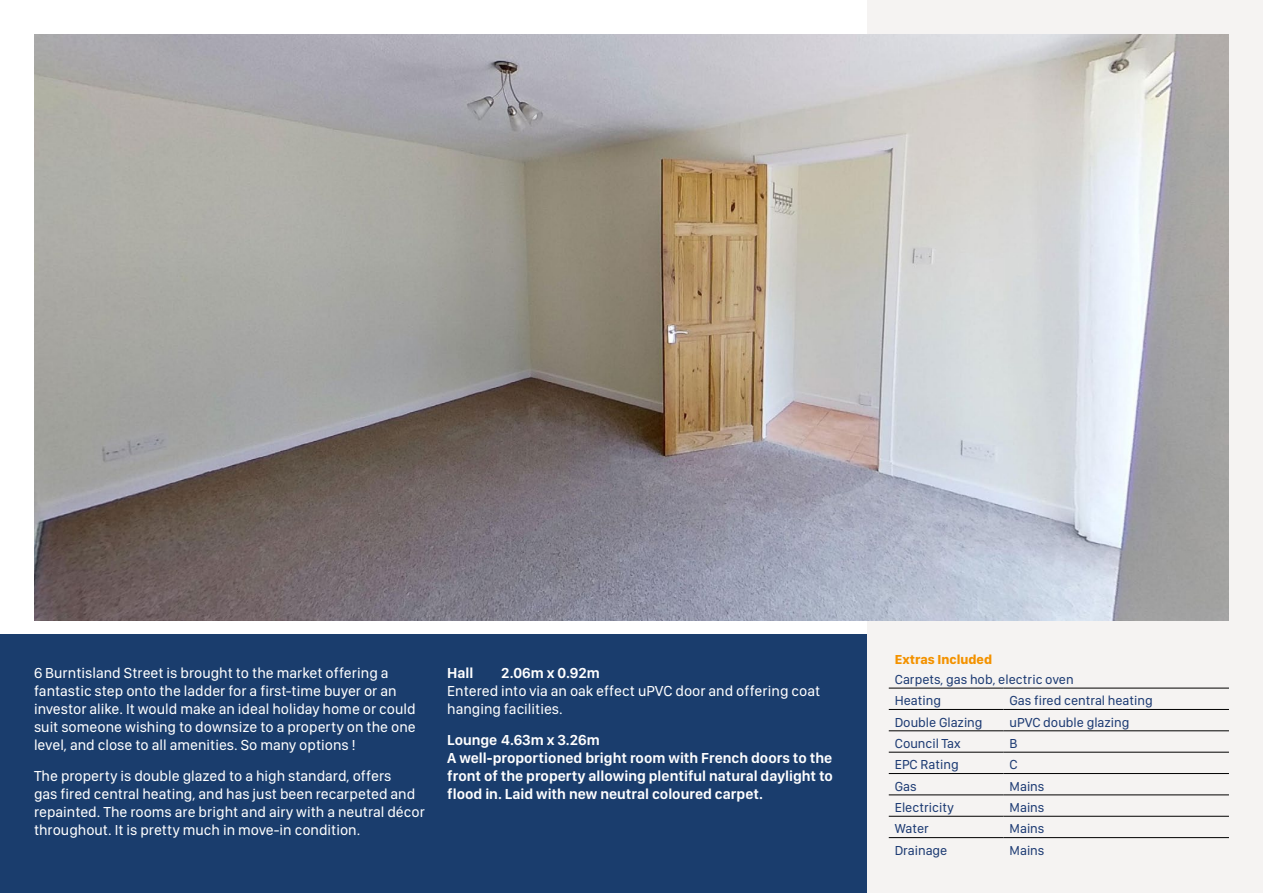
<style>
.page{position:relative;width:1263px;height:893px;background:#fff}
.page>*{position:absolute;margin:0;border:0;box-sizing:border-box;transform-origin:0 0}
.t1{font:15px/18px "SF Compact Display";color:#fff}
.t2{font:600 15px/18px "SF Compact Display";color:#fff}
.t3{font:13.5px/21.3px "SF Compact Display";color:#1e3c74}
.t4{font:700 13.5px "SF Compact Display";color:#f39200}
</style>
<div class="page">
<div style="left:0;top:635px;width:1263px;height:258px;background:#1a3d6d"></div>
<div style="left:867px;top:0;width:396px;height:893px;background:#f5f3f2"></div>
<hr style="left:889px;top:688px;width:114px;height:1px;background:#000">
<hr style="left:1003px;top:688px;width:226px;height:1px;background:#000">
<hr style="left:889px;top:709px;width:114px;height:1px;background:#000">
<hr style="left:1003px;top:709px;width:226px;height:1px;background:#000">
<hr style="left:889px;top:730px;width:114px;height:1px;background:#000">
<hr style="left:1003px;top:730px;width:226px;height:1px;background:#000">
<hr style="left:889px;top:752px;width:114px;height:1px;background:#000">
<hr style="left:1003px;top:752px;width:226px;height:1px;background:#000">
<hr style="left:889px;top:773px;width:114px;height:1px;background:#000">
<hr style="left:1003px;top:773px;width:226px;height:1px;background:#000">
<hr style="left:889px;top:795px;width:114px;height:1px;background:#000">
<hr style="left:1003px;top:795px;width:226px;height:1px;background:#000">
<hr style="left:889px;top:816px;width:114px;height:1px;background:#000">
<hr style="left:1003px;top:816px;width:226px;height:1px;background:#000">
<hr style="left:889px;top:837px;width:114px;height:1px;background:#000">
<hr style="left:1003px;top:837px;width:226px;height:1px;background:#000">
<img style="left:34px;top:34px;width:1195px;height:587px">
<p class="t1" style="left:34px;top:664px;width:383px">6 Burntisland Street is brought to the market offering a fantastic step onto the ladder for a first-time buyer or an investor alike. It would make an ideal holiday home or could suit someone wishing to downsize to a property on the one level, and close to all amenities. So many options !</p>
<p class="t1" style="left:34px;top:767px;width:392px">The property is double glazed to a high standard, offers<br>gas fired central heating, and has just been recarpeted and repainted. The rooms are bright and airy with a neutral décor throughout. It is pretty much in move-in condition.</p>
<p class="t2" style="left:447px;top:664px;width:28px">Hall</p>
<p class="t2" style="left:501px;top:664px;width:100px">2.06m x 0.92m</p>
<p class="t1" style="left:447px;top:682px;width:374px">Entered into via an oak effect uPVC door and offering coat hanging facilities.</p>
<p class="t2" style="left:447px;top:731px;width:387px">Lounge 4.63m x 3.26m<br>A well-proportioned bright room with French doors to the front of the property allowing plentiful natural daylight to flood in. Laid with new neutral coloured carpet.</p>
<p class="t4" style="left:895px;top:647px;width:99px">Extras Included</p>
<p class="t3" style="left:895px;top:668px;width:180px">Carpets, gas hob, electric oven<br>Heating</p>
<p class="t3" style="left:1009px;top:690px;width:145px">Gas fired central heating</p>
<p class="t3" style="left:895px;top:711px;width:89px">Double Glazing</p>
<p class="t3" style="left:1009px;top:711px;width:121px">uPVC double glazing</p>
<p class="t3" style="left:895px;top:733px;width:68px">Council Tax</p>
<p class="t3" style="left:1009px;top:733px;width:10px">B</p>
<p class="t3" style="left:895px;top:754px;width:65px">EPC Rating</p>
<p class="t3" style="left:1009px;top:754px;width:10px">C</p>
<p class="t3" style="left:895px;top:775px;width:23px">Gas</p>
<p class="t3" style="left:1009px;top:775px;width:36px">Mains</p>
<p class="t3" style="left:895px;top:797px;width:60px">Electricity</p>
<p class="t3" style="left:1009px;top:797px;width:36px">Mains</p>
<p class="t3" style="left:895px;top:818px;width:35px">Water</p>
<p class="t3" style="left:1009px;top:818px;width:36px">Mains</p>
<p class="t3" style="left:895px;top:839px;width:54px">Drainage</p>
<p class="t3" style="left:1009px;top:839px;width:36px">Mains</p>
</div>
